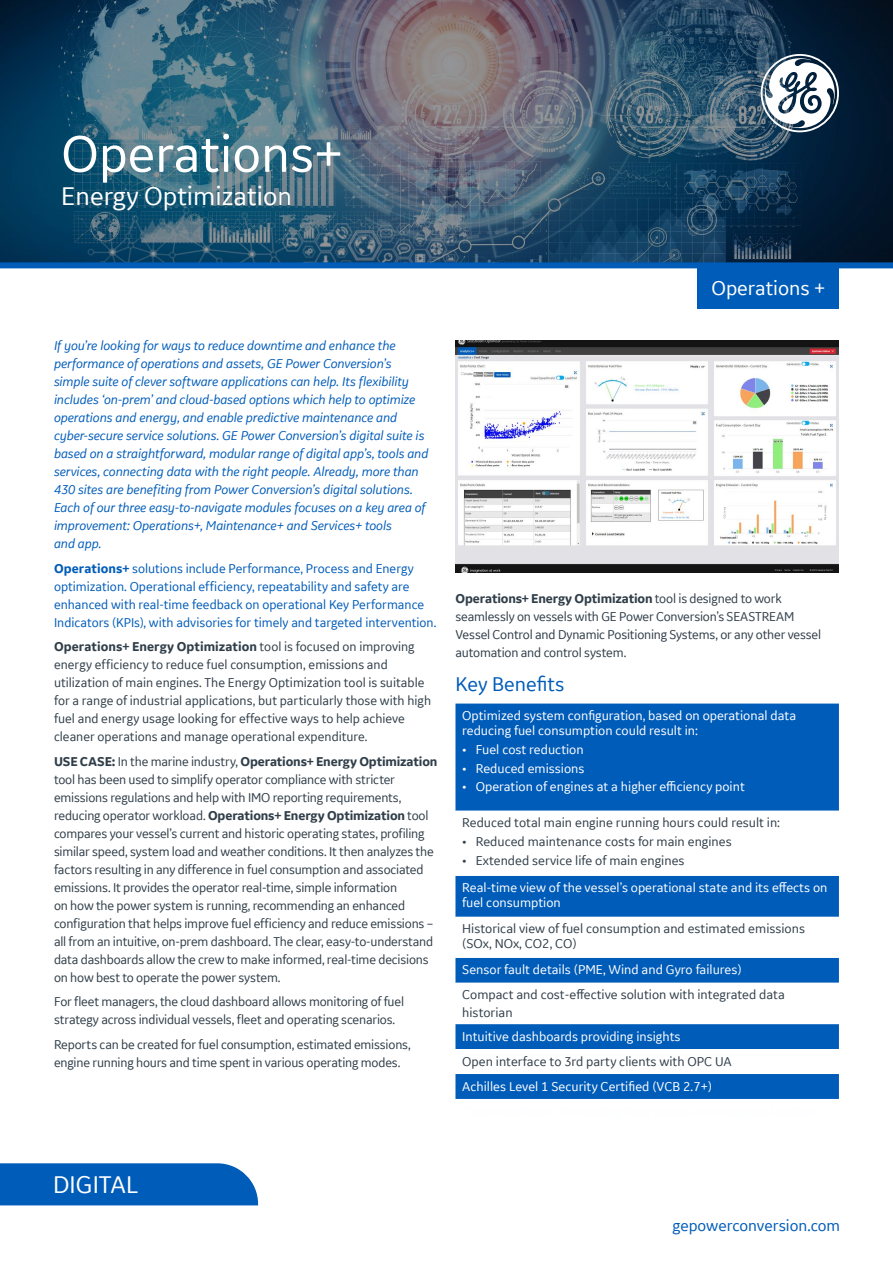
<style>
.page{position:relative;width:893px;height:1263px;background:#fff}
.page>*{position:absolute;margin:0;border:0;box-sizing:border-box;transform-origin:0 0}
.t1{font:54px "GE Inspira Sans";color:#fff}
.t2{font:27px "GE Inspira Sans";color:#fff}
.t3{font:25.5px "GE Inspira Sans";color:#fff}
.t4{font:21px "GE Inspira Sans";color:#005cb9}
.t5{font:21px "GE Inspira Sans";color:#fff}
.t6{font:16.5px "GE Inspira Sans";letter-spacing:-.005em;color:#005cb9}
.t7{font:13.5px/18px "GE Inspira Sans";letter-spacing:-.01em;color:#303e49}
.t8{font:italic 13.5px/18px "GE Inspira Sans";letter-spacing:-.005em;color:#005cb9}
.t9{font:13.5px/15px "GE Inspira Sans";color:#fff}
.t10{font:13.5px/18px "GE Inspira Sans";color:#005cb9}
.s1{font-weight:700}
</style>
<div class="page">
<img style="left:0;top:0;width:893px;height:262px">
<img style="left:456px;top:340px;width:383px;height:233px">
<div style="left:455px;top:703px;width:384px;height:346px;background:#005cb9"></div>
<svg style="left:455px;top:811px;width:384px;height:213px"></svg>
<div style="left:455px;top:1074px;width:384px;height:25px;background:#005cb9"></div>
<svg style="left:761px;top:54px;width:78px;height:78px"></svg>
<div style="left:0;top:1163px;width:258px;height:42px;background:#005cb9"></div>
<div style="left:698px;top:266px;width:141px;height:43px;background:#005cb9"></div>
<div style="left:0;top:262px;width:893px;height:6px;background:#005cb9"></div>
<h1 class="t1" style="left:61px;top:120px;width:283px">Operations+</h1>
<h2 class="t2" style="left:61px;top:179px;width:232px">Energy Optimization</h2>
<p class="t8" style="left:54px;top:336px;width:376px">If you’re looking for ways to reduce downtime and enhance the performance of operations and assets, GE Power Conversion’s simple suite of clever software applications can help. Its flexibility includes ‘on-prem’ and cloud-based options which help to optimize operations and energy, and enable predictive maintenance and cyber-secure service solutions. GE Power Conversion’s digital suite is based on a straightforward, modular range of digital app’s, tools and services, connecting data with the right people. Already, more than 430 sites are benefiting from Power Conversion’s digital solutions.<br>Each of our three easy-to-navigate modules focuses on a key area of improvement: Operations+, Maintenance+ and Services+ tools<br>and app.</p>
<p class="t10" style="left:54px;top:559px;width:384px"><span class="s1">Operations+</span> solutions include Performance, Process and Energy optimization. Operational efficiency, repeatability and safety are enhanced with real-time feedback on operational Key Performance Indicators (KPIs), with advisories for timely and targeted intervention.</p>
<p class="t7" style="left:54px;top:637px;width:379px"><span class="s1">Operations+ Energy Optimization</span> tool is focused on improving energy efficiency to reduce fuel consumption, emissions and utilization of main engines. The Energy Optimization tool is suitable for a range of industrial applications, but particularly those with high fuel and energy usage looking for effective ways to help achieve cleaner operations and manage operational expenditure.</p>
<p class="t7" style="left:54px;top:752px;width:385px"><span class="s1">USE CASE:</span> In the marine industry, <span class="s1">Operations+ Energy Optimization </span>tool has been used to simplify operator compliance with stricter emissions regulations and help with IMO reporting requirements, reducing operator workload. <span class="s1">Operations+ Energy Optimization</span> tool compares your vessel’s current and historic operating states, profiling similar speed, system load and weather conditions. It then analyzes the factors resulting in any difference in fuel consumption and associated emissions. It provides the operator real-time, simple information<br>on how the power system is running, recommending an enhanced configuration that helps improve fuel efficiency and reduce emissions – all from an intuitive, on-prem dashboard. The clear, easy-to-understand data dashboards allow the crew to make informed, real-time decisions on how best to operate the power system.</p>
<p class="t7" style="left:54px;top:992px;width:352px">For fleet managers, the cloud dashboard allows monitoring of fuel strategy across individual vessels, fleet and operating scenarios.</p>
<p class="t7" style="left:54px;top:1035px;width:358px">Reports can be created for fuel consumption, estimated emissions, engine running hours and time spent in various operating modes.</p>
<h3 class="t5" style="left:711px;top:275px;width:116px">Operations +</h3>
<p class="t7" style="left:455px;top:589px;width:367px"><span class="s1">Operations+ Energy Optimization</span> tool is designed to work seamlessly on vessels with GE Power Conversion’s SEASTREAM Vessel Control and Dynamic Positioning Systems, or any other vessel automation and control system.</p>
<h3 class="t4" style="left:455px;top:671px;width:110px">Key Benefits</h3>
<p class="t9" style="left:462px;top:708px;width:335px">Optimized system configuration, based on operational data reducing fuel consumption could result in:</p>
<p class="t9" style="left:462px;top:741px;width:123px">• Fuel cost reduction</p>
<p class="t9" style="left:462px;top:760px;width:124px">• Reduced emissions</p>
<p class="t9" style="left:462px;top:779px;width:284px">• Operation of engines at a higher efficiency point</p>
<p class="t7" style="left:462px;top:813px;width:319px">Reduced total main engine running hours could result in:</p>
<p class="t7" style="left:462px;top:832px;width:271px">• Reduced maintenance costs for main engines</p>
<p class="t7" style="left:462px;top:851px;width:224px">• Extended service life of main engines</p>
<p class="t9" style="left:462px;top:880px;width:367px">Real-time view of the vessel’s operational state and its effects on fuel consumption</p>
<p class="t7" style="left:462px;top:921px;width:344px;line-height:15px">Historical view of fuel consumption and estimated emissions (SOx, NOx, CO2, CO)</p>
<p class="t9" style="left:462px;top:962px;width:281px">Sensor fault details (PME, Wind and Gyro failures)</p>
<p class="t7" style="left:462px;top:985px;width:324px">Compact and cost-effective solution with integrated data historian</p>
<p class="t9" style="left:462px;top:1028px;width:220px">Intuitive dashboards providing insights</p>
<p class="t7" style="left:462px;top:1052px;width:271px">Open interface to 3rd party clients with OPC UA</p>
<p class="t9" style="left:462px;top:1078px;width:251px">Achilles Level 1 Security Certified (VCB 2.7+)</p>
<h3 class="t3" style="left:53px;top:1168px;width:86px">DIGITAL</h3>
<p class="t6" style="left:673px;top:1215px;width:169px">gepowerconversion.com</p>
</div>
